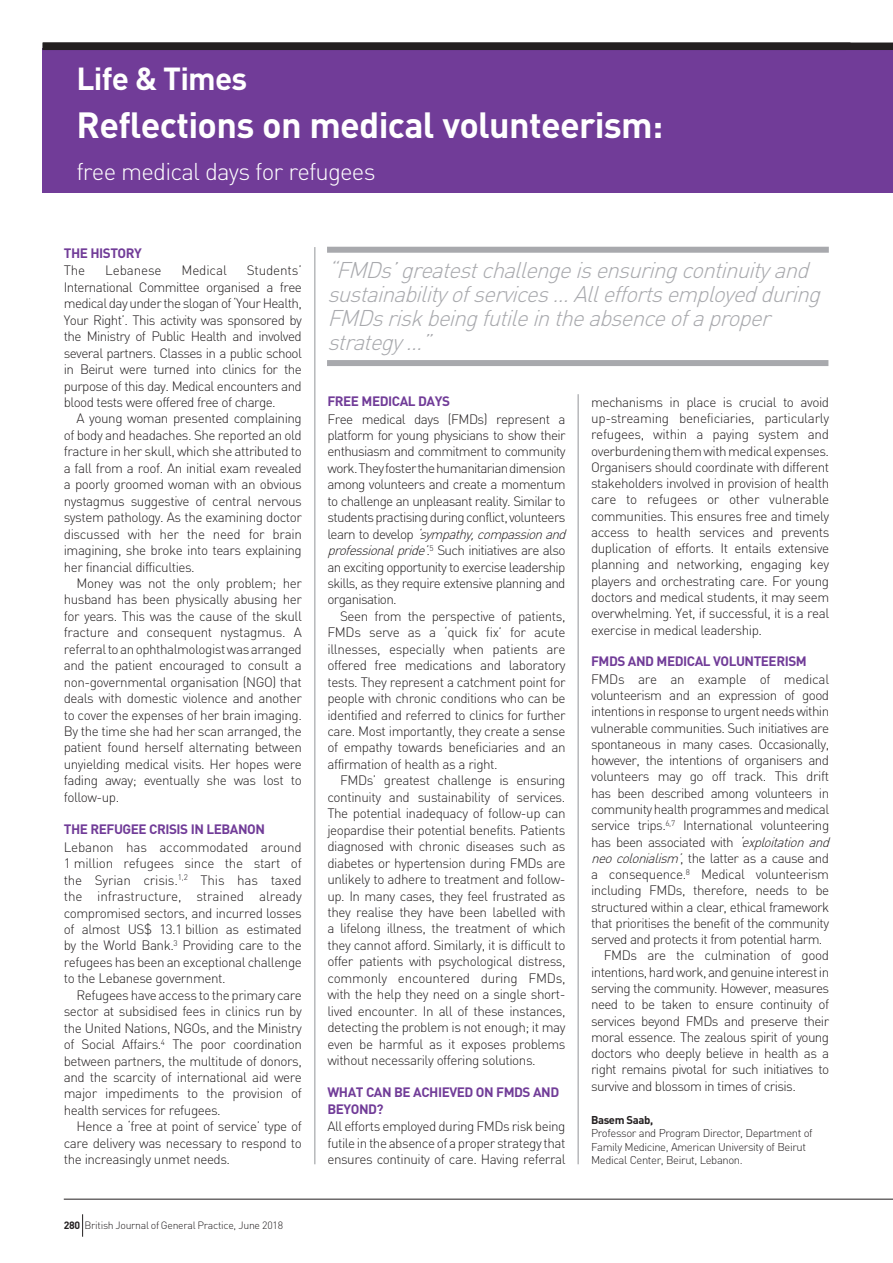
<style>
.page{position:relative;width:893px;height:1263px;background:#fff}
.page>*{position:absolute;margin:0;border:0;box-sizing:border-box;transform-origin:0 0}
.Article_Title{font:700 36px "DIN";letter-spacing:-.02em;color:#fff}
.t1{font:700 31.5px "DIN";letter-spacing:-.025em;color:#fff}
.Article_Title_Sub_He{font:300 24px "DIN";letter-spacing:-.035em;color:#fff}
.t2{font:italic 300 22.5px/24px "DIN";color:#a8a9ad}
.Body_copy_indent{font:300 13.5px/16.5px "DIN";letter-spacing:-.035em;color:#231f20;text-align:justify}
.Body_Copy_First_para{font:300 13.5px/16.4px "DIN";letter-spacing:-.045em;color:#231f20;text-align:justify}
.Sub_Head_B_Header{font:700 13.5px/16.8px "DIN";letter-spacing:-.035em;color:#713c98}
.Body_Copy_First_para-2{font:700 13.5px "DIN";letter-spacing:-.035em;color:#713c98}
.Body_Copy_First_para-3{font:300 13.5px "DIN";letter-spacing:-.01em;color:#231f20}
.Address_Copy{font:300 11.25px/13.6px "DIN";letter-spacing:-.035em;color:#231f20}
.Address_Copy_Bold{font:700 11.25px "DIN";letter-spacing:-.035em;color:#231f20}
.t3{font:300 10.5px "DIN";letter-spacing:-.025em;color:#231f20}
.s1{font-weight:700}
.s2{font-style:italic}
</style>
<div class="page">
<div style="left:43px;top:49px;width:850px;height:144px;background:#713c98"></div>
<hr style="left:315px;top:247px;width:1px;height:917px;background:#939598">
<hr style="left:578px;top:394px;width:1px;height:770px;background:#939598">
<hr style="left:64px;top:1199px;width:829px;height:1px;background:#231f20">
<svg style="left:82px;top:1214px;width:1px;height:23px"></svg>
<div style="left:43px;top:43px;width:850px;height:7px;background:#231f20"></div>
<div style="left:327px;top:247px;width:502px;height:6px;background:#a8a9ad"></div>
<div style="left:327px;top:360px;width:501px;height:6px;background:#a8a9ad"></div>
<p class="t1" style="left:77px;top:58px;width:172px">Life &amp; Times</p>
<p class="Article_Title" style="left:77px;top:101px;width:588px">Reflections on medical volunteerism:</p>
<p class="Article_Title_Sub_He" style="left:77px;top:157px;width:300px">free medical days for refugees</p>
<p class="Body_Copy_First_para-2" style="left:64px;top:244px;width:80px">THE HISTORY</p>
<p class="Body_Copy_First_para" style="left:64px;top:262px;width:23px">The</p>
<p class="Body_Copy_First_para-3" style="left:105px;top:262px;width:58px">Lebanese</p>
<p class="Body_Copy_First_para-3" style="left:181px;top:262px;width:47px">Medical</p>
<p class="Body_Copy_First_para" style="left:64px;top:262px;width:240px;text-indent:183px">Students’ International Committee organised a free medical day under the slogan of ‘Your Health, Your Right’. This activity was sponsored by the Ministry of Public Health and involved several partners. Classes in a public school in Beirut were turned into clinics for the purpose of this day. Medical encounters and blood tests were offered free of charge.</p>
<p class="Body_copy_indent" style="left:64px;top:410px;width:240px;text-indent:13px">A young woman presented complaining of body and headaches. She reported an old fracture in her skull, which she attributed to a fall from a roof. An initial exam revealed a poorly groomed woman with an obvious nystagmus suggestive of central nervous system pathology. As the examining doctor discussed with her the need for brain imagining, she broke into tears explaining her financial difficulties.</p>
<p class="Body_copy_indent" style="left:64px;top:575px;width:240px;text-indent:13px">Money was not the only problem; her husband has been physically abusing her for years. This was the cause of the skull fracture and consequent nystagmus. A referral to an ophthalmologist was arranged and the patient encouraged to consult a non-governmental organisation (NGO) that deals with domestic violence and another to cover the expenses of her brain imaging.<br>By the time she had her scan arranged, the patient found herself alternating between unyielding medical visits. Her hopes were fading away; eventually she was lost to follow-up.</p>
<p class="Sub_Head_B_Header" style="left:64px;top:820px;width:203px">THE REFUGEE CRISIS IN LEBANON</p>
<p class="Body_Copy_First_para" style="left:64px;top:838px;width:240px">Lebanon has accommodated around 1 million refugees since the start of the Syrian crisis.<sup>1,2</sup> This has taxed the infrastructure, strained already compromised sectors, and incurred losses of almost US$ 13.1 billion as estimated by the World Bank.<sup>3</sup> Providing care to the refugees has been an exceptional challenge to the Lebanese government.</p>
<p class="Body_copy_indent" style="left:64px;top:986px;width:240px;text-indent:13px">Refugees have access to the primary care sector at subsidised fees in clinics run by the United Nations, NGOs, and the Ministry of Social Affairs.<sup>4</sup> The poor coordination between partners, the multitude of donors, and the scarcity of international aid were major impediments to the provision of health services for refugees.</p>
<p class="Body_copy_indent" style="left:64px;top:1118px;width:240px;text-indent:13px">Hence a ‘free at point of service’ type of care delivery was necessary to respond to the increasingly unmet needs.</p>
<p class="t3" style="left:64px;top:1219px;width:221px"><span class="s1">280</span> British Journal of General Practice, June 2018</p>
<p class="t2" style="left:327px;top:258px;width:501px">“FMDs’greatestchallengeisensuringcontinuityand sustainabilityofservices… Alleffortsemployedduring FMDsriskbeingfutileintheabsenceofaproper strategy…”</p>
<p class="Body_Copy_First_para-2" style="left:327px;top:392px;width:124px">FREE MEDICAL DAYS</p>
<p class="Body_Copy_First_para" style="left:327px;top:410px;width:244px;text-align:left">Free medical days (FMDs) represent a platform for young physicians to show their enthusiasm and commitment to community work. They foster the humanitarian dimension among volunteers and create a momentum to challenge an unpleasant reality. Similar to students practising during conflict, volunteers l e a r n t o d e v e l o p <span class="s2">‘sympathy,compassionand professionalpride’</span>.<sup>5</sup> Such initiatives are also an exciting opportunity to exercise leadership skills, as they require extensive planning and organisation.</p>
<p class="Body_copy_indent" style="left:327px;top:608px;width:240px;text-indent:13px">Seen from the perspective of patients, FMDs serve as a ‘quick fix’ for acute illnesses, especially when patients are offered free medications and laboratory tests. They represent a catchment point for people with chronic conditions who can be identified and referred to clinics for further care. Most importantly, they create a sense of empathy towards beneficiaries and an affirmation of health as a right.</p>
<p class="Body_copy_indent" style="left:327px;top:772px;width:240px;text-indent:13px">FMDs’ greatest challenge is ensuring continuity and sustainability of services.<br>The potential inadequacy of follow-up can jeopardise their potential benefits. Patients diagnosed with chronic diseases such as diabetes or hypertension during FMDs are unlikely to adhere to treatment and follow&shy;up. In many cases, they feel frustrated as they realise they have been labelled with a lifelong illness, the treatment of which they cannot afford. Similarly, it is difficult to offer patients with psychological distress, commonly encountered during FMDs, with the help they need on a single short&shy;lived encounter. In all of these instances, detecting the problem is not enough; it may even be harmful as it exposes problems without necessarily offering solutions.</p>
<p class="Sub_Head_B_Header" style="left:327px;top:1083px;width:233px">WHAT CAN BE ACHIEVED ON FMDS AND<br>BEYOND?</p>
<p class="Body_Copy_First_para" style="left:327px;top:1118px;width:240px">All efforts employed during FMDs risk being futile in the absence of a proper strategy that ensures continuity of care. Having referral</p>
<p class="Body_Copy_First_para" style="left:591px;top:393px;width:240px">mechanisms in place is crucial to avoid up-streaming beneficiaries, particularly refugees, within a paying system and overburdening them with medical expenses.<br>Organisers should coordinate with different stakeholders involved in provision of health care to refugees or other vulnerable communities. This ensures free and timely access to health services and prevents duplication of efforts. It entails extensive planning and networking, engaging key players and orchestrating care. For young doctors and medical students, it may seem overwhelming. Yet, if successful, it is a real exercise in medical leadership.</p>
<p class="Sub_Head_B_Header" style="left:591px;top:652px;width:217px">FMDS AND MEDICAL VOLUNTEERISM</p>
<p class="Body_Copy_First_para" style="left:591px;top:670px;width:244px;text-align:left">FMDs are an example of medical volunteerism and an expression of good intentions in response to urgent needs within vulnerable communities. Such initiatives are spontaneous in many cases. Occasionally, however, the intentions of organisers and volunteers may go off track. This drift has been described among volunteers in community health programmes and medical service trips.<sup>6,7</sup> International volunteering has been associated with <span class="s2">‘exploitationand neocolonialism’</span>, t h e la tt e r a s a ca u s e a n d a consequence.<sup>8</sup> Medical volunteerism including FMDs, therefore, needs to be structured within a clear, ethical framework that prioritises the benefit of the community served and protects it from potential harm.</p>
<p class="Body_copy_indent" style="left:591px;top:947px;width:240px;text-indent:13px">FMDs are the culmination of good intentions, hard work, and genuine interest in serving the community. However, measures need to be taken to ensure continuity of services beyond FMDs and preserve their moral essence. The zealous spirit of young doctors who deeply believe in health as a right remains pivotal for such initiatives to survive and blossom in times of crisis.</p>
<p class="Address_Copy_Bold" style="left:591px;top:1112px;width:64px">Basem Saab,</p>
<p class="Address_Copy" style="left:591px;top:1126px;width:223px">Professor and Program Director, Department of<br>Family Medicine, American University of Beirut<br>Medical Center, Beirut, Lebanon.</p>
</div>
